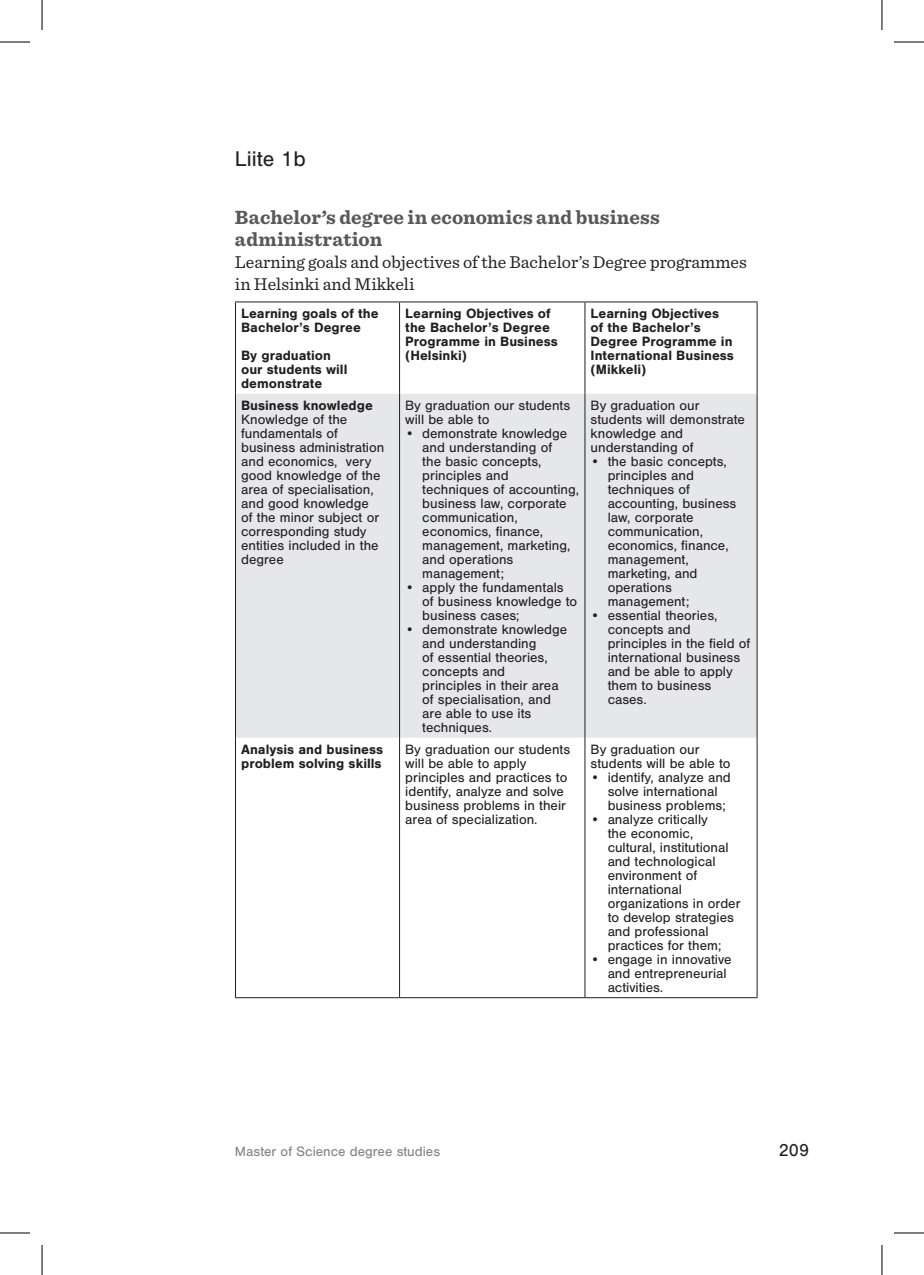
<style>
.page{position:relative;width:924px;height:1275px;background:#fff}
.page>*{position:absolute;margin:0;border:0;box-sizing:border-box;transform-origin:0 0}
.t1{font:22px "Nimbus San";color:#231f20}
.t2{font:700 20px/22px "Sentinel";letter-spacing:.01em;color:#57585a}
.t3{font:18px/22px "Sentinel";color:#231f20}
.t4{font:18px "Nimbus San";color:#231f20}
.t5{font:14px/14px "Nimbus San";color:#231f20}
.t6{font:700 14px/14px "Nimbus San";color:#231f20}
.t7{font:14px "Nimbus San";color:#808285}
</style>
<div class="page">
<div style="left:236px;top:394px;width:520px;height:344px;background:#e6e7e9"></div>
<hr style="left:235px;top:301px;width:164px;height:1px;background:#231f20">
<hr style="left:235px;top:302px;width:1px;height:92px;background:#231f20">
<hr style="left:399px;top:301px;width:185px;height:1px;background:#231f20">
<hr style="left:399px;top:302px;width:1px;height:92px;background:#231f20">
<hr style="left:584px;top:301px;width:173px;height:1px;background:#231f20">
<hr style="left:584px;top:302px;width:1px;height:92px;background:#231f20">
<hr style="left:756px;top:302px;width:1px;height:92px;background:#231f20">
<hr style="left:235px;top:394px;width:1px;height:344px;background:#231f20">
<hr style="left:399px;top:394px;width:1px;height:344px;background:#231f20">
<hr style="left:584px;top:394px;width:1px;height:344px;background:#231f20">
<hr style="left:756px;top:394px;width:1px;height:344px;background:#231f20">
<hr style="left:235px;top:738px;width:1px;height:259px;background:#231f20">
<hr style="left:399px;top:738px;width:1px;height:259px;background:#231f20">
<hr style="left:584px;top:738px;width:1px;height:259px;background:#231f20">
<hr style="left:756px;top:738px;width:1px;height:259px;background:#231f20">
<hr style="left:235px;top:997px;width:164px;height:1px;background:#231f20">
<hr style="left:399px;top:997px;width:185px;height:1px;background:#231f20">
<hr style="left:584px;top:997px;width:173px;height:1px;background:#231f20">
<hr style="left:0;top:42px;width:30px;height:1px;background:#000">
<hr style="left:893px;top:42px;width:30px;height:1px;background:#000">
<hr style="left:0;top:1232px;width:30px;height:1px;background:#000">
<hr style="left:893px;top:1232px;width:30px;height:1px;background:#000">
<hr style="left:42px;top:0;width:1px;height:30px;background:#000">
<hr style="left:42px;top:1245px;width:1px;height:30px;background:#000">
<hr style="left:881px;top:0;width:1px;height:30px;background:#000">
<hr style="left:881px;top:1245px;width:1px;height:30px;background:#000">
<h1 class="t1" style="left:235px;top:147px;width:72px">Liite 1b</h1>
<h2 class="t2" style="left:235px;top:205px;width:426px">Bachelor’s degree in economics and business administration</h2>
<p class="t3" style="left:235px;top:250px;width:513px">Learning goals and objectives of the Bachelor’s Degree programmes in Helsinki and Mikkeli</p>
<p class="t6" style="left:241px;top:307px;width:139px">Learning goals of the<br>Bachelor’s Degree</p>
<p class="t6" style="left:241px;top:349px;width:108px">By graduation our students will demonstrate</p>
<p class="t6" style="left:405px;top:307px;width:154px">Learning Objectives of the Bachelor’s Degree<br>Programme in Business (Helsinki)</p>
<p class="t6" style="left:590px;top:307px;width:145px">Learning Objectives of the Bachelor’s<br>Degree Programme in<br>International Business (Mikkeli)</p>
<p class="t6" style="left:241px;top:398px;width:133px">Business knowledge</p>
<p class="t5" style="left:241px;top:412px;width:145px">Knowledge of the fundamentals of business administration and economics, very good knowledge of the area of specialisation, and good knowledge<br>of the minor subject or corresponding study entities included in the degree</p>
<p class="t5" style="left:405px;top:398px;width:166px">By graduation our students will be able to</p>
<p class="t5" style="left:422px;top:426px;width:158px;text-indent:-17px">• demonstrate knowledge and understanding of<br>the basic concepts, principles and<br>techniques of accounting, business law, corporate communication, economics, finance, management, marketing, and operations management;</p>
<p class="t5" style="left:422px;top:580px;width:156px;text-indent:-17px">• apply the fundamentals of business knowledge to business cases;</p>
<p class="t5" style="left:422px;top:622px;width:146px;text-indent:-17px">• demonstrate knowledge and understanding<br>of essential theories, concepts and principles in their area of specialisation, and are able to use its techniques.</p>
<p class="t5" style="left:590px;top:398px;width:156px">By graduation our students will demonstrate knowledge and understanding of</p>
<p class="t5" style="left:607px;top:454px;width:130px;text-indent:-17px">• the basic concepts, principles and techniques of accounting, business law, corporate communication, economics, finance, management, marketing, and operations management;</p>
<p class="t5" style="left:607px;top:608px;width:144px;text-indent:-17px">• essential theories, concepts and principles in the field of international business and be able to apply them to business cases.</p>
<p class="t6" style="left:241px;top:742px;width:143px">Analysis and business problem solving skills</p>
<p class="t5" style="left:405px;top:742px;width:166px">By graduation our students will be able to apply principles and practices to identify, analyze and solve business problems in their area of specialization.</p>
<p class="t5" style="left:590px;top:742px;width:141px">By graduation our students will be able to</p>
<p class="t5" style="left:607px;top:770px;width:125px;text-indent:-17px">• identify, analyze and solve international business problems;</p>
<p class="t5" style="left:607px;top:812px;width:134px;text-indent:-17px">• analyze critically<br>the economic, cultural, institutional and technological environment of international organizations in order to develop strategies and professional practices for them;</p>
<p class="t5" style="left:607px;top:952px;width:125px;text-indent:-17px">• engage in innovative and entrepreneurial activities.</p>
<p class="t7" style="left:235px;top:1143px;width:206px">Master of Science degree studies</p>
<p class="t4" style="left:778px;top:1140px;width:32px">209</p>
</div>
